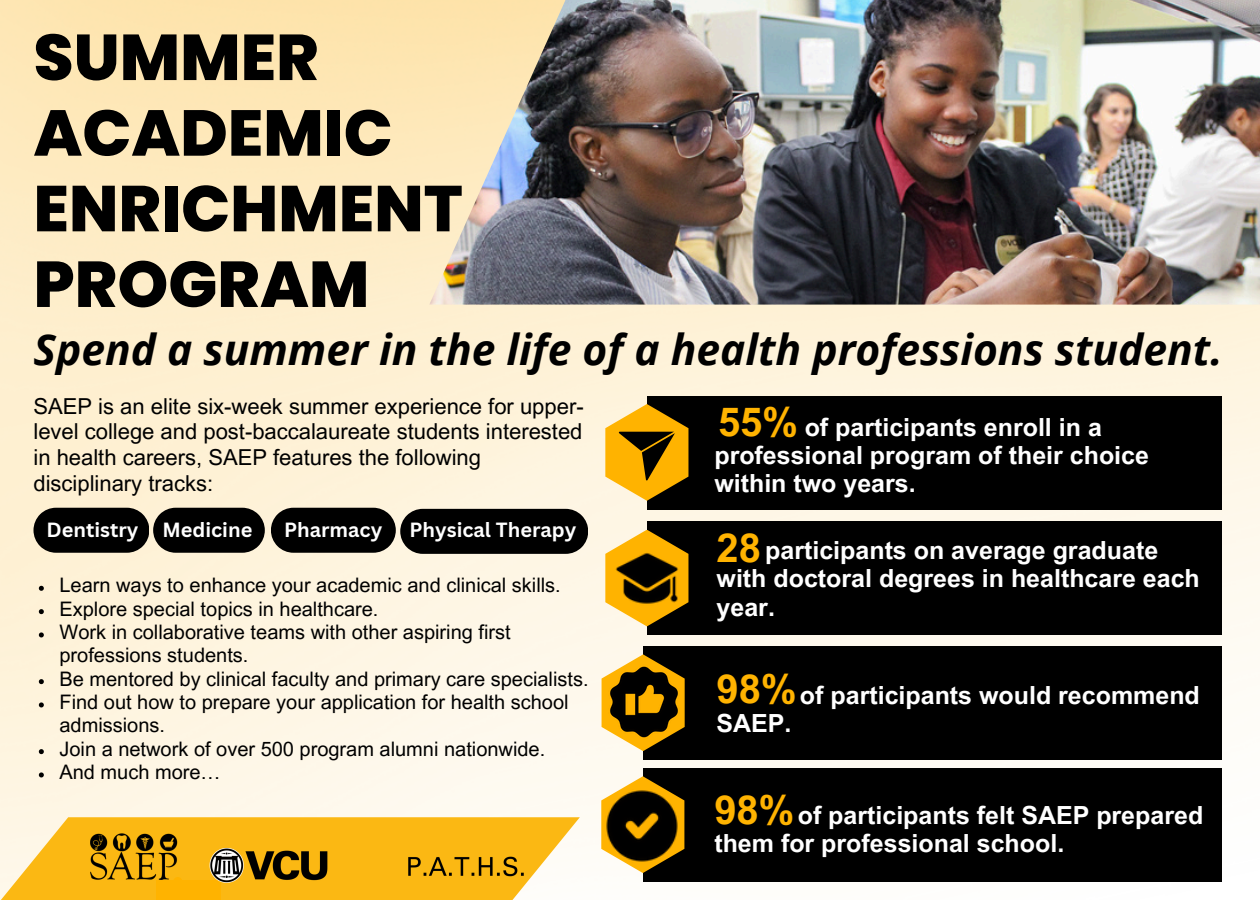
<style>
.page{position:relative;width:1260px;height:900px;background:#fff}
.page>*{position:absolute;margin:0;border:0;box-sizing:border-box;transform-origin:0 0}
.t1{font:800 64.75px/75.8px "Poppins";color:#000}
.t2{font:italic 700 42.5px "Open Sans";color:#000}
.t3{font:700 40px "Arial MT Pro";color:#ffb300}
.t4{font:700 25px/28px "Arial MT Pro";color:#fff}
.t5{font:22px/25.8px "Arial MT Pro";color:#000}
.t6{font:20px/23.2px "Arial MT Pro";color:#000}
.t7{font:700 20px "Canva Sans";color:#fff}
</style>
<div class="page">
<img style="left:0;top:0;width:1260px;height:882px">
<img style="left:429px;top:0;width:831px;height:305px">
<div style="left:647px;top:397px;width:574px;height:113px;background:#000"></div>
<div style="left:647px;top:521px;width:574px;height:114px;background:#000"></div>
<div style="left:643px;top:646px;width:578px;height:113px;background:#000"></div>
<svg style="left:605px;top:530px;width:83px;height:96px"></svg>
<div style="left:643px;top:768px;width:578px;height:113px;background:#000"></div>
<svg style="left:602px;top:654px;width:83px;height:97px"></svg>
<svg style="left:0;top:817px;width:580px;height:83px;background:#fbc94c"></svg>
<svg style="left:605px;top:404px;width:83px;height:97px"></svg>
<svg style="left:601px;top:776px;width:83px;height:97px"></svg>
<img style="left:612px;top:543px;width:69px;height:70px">
<img style="left:605px;top:663px;width:79px;height:79px">
<img style="left:606px;top:790px;width:73px;height:73px">
<img style="left:90px;top:833px;width:88px;height:47px">
<svg style="left:33px;top:508px;width:232px;height:45px;background:#1b1916"></svg>
<svg style="left:271px;top:508px;width:317px;height:46px;background:#181715"></svg>
<div style="left:173px;top:877px;width:9px;height:9px;background:#ffb300;border-radius:50%"></div>
<div style="left:156px;top:880px;width:65px;height:20px;background:#ffb300"></div>
<img style="left:203px;top:829px;width:328px;height:65px">
<svg style="left:39px;top:586px;width:5px;height:5px"></svg>
<svg style="left:39px;top:609px;width:5px;height:5px"></svg>
<svg style="left:39px;top:632px;width:5px;height:5px"></svg>
<svg style="left:39px;top:679px;width:5px;height:5px"></svg>
<svg style="left:39px;top:702px;width:5px;height:5px"></svg>
<svg style="left:39px;top:749px;width:5px;height:5px"></svg>
<svg style="left:39px;top:772px;width:5px;height:5px"></svg>
<p class="t1" style="left:33px;top:20px;width:431px">SUMMER<br>ACADEMIC<br>ENRICHMENT<br>PROGRAM</p>
<p class="t2" style="left:33px;top:320px;width:1191px">Spend a summer in the life of a health professions student.</p>
<p class="t5" style="left:33px;top:396px;width:552px">SAEP is an elite six-week summer experience for upper&shy;level college and post-baccalaureate students interested in health careers, SAEP features the following disciplinary tracks:</p>
<p class="t7" style="left:47px;top:515px;width:93px">Dentistry</p>
<p class="t7" style="left:162px;top:516px;width:91px">Medicine</p>
<p class="t7" style="left:284px;top:516px;width:100px">Pharmacy</p>
<h2 class="t7" style="left:410px;top:516px;width:168px">Physical Therapy</h2>
<h1 class="t6" style="left:60px;top:576px;width:503px">Learn ways to enhance your academic and clinical skills.</h1>
<h2 class="t6" style="left:60px;top:600px;width:321px">Explore special topics in healthcare.</h2>
<p class="t6" style="left:60px;top:623px;width:453px">Work in collaborative teams with other aspiring first professions students.</p>
<h4 class="t6" style="left:60px;top:670px;width:531px">Be mentored by clinical faculty and primary care specialists.</h4>
<h4 class="t6" style="left:60px;top:693px;width:511px">Find out how to prepare your application for health school admissions.</h4>
<h4 class="t6" style="left:60px;top:740px;width:487px">Join a network of over 500 program alumni nationwide.</h4>
<h4 class="t6" style="left:60px;top:763px;width:163px">And much more…</h4>
<h3 class="t3" style="left:718px;top:407px;width:82px">55%</h3>
<p class="t4" style="left:714px;top:416px;width:436px;text-indent:90px">of participants enroll in a professional program of their choice within two years.</p>
<p class="t3" style="left:717px;top:533px;width:46px">28</p>
<p class="t4" style="left:717px;top:540px;width:485px;text-indent:49px">participants on average graduate with doctoral degrees in healthcare each year.</p>
<p class="t3" style="left:717px;top:674px;width:82px">98%</p>
<p class="t4" style="left:800px;top:684px;width:401px">of participants would recommend</p>
<p class="t4" style="left:717px;top:712px;width:76px">SAEP.</p>
<h3 class="t3" style="left:714px;top:795px;width:82px">98%</h3>
<p class="t4" style="left:714px;top:804px;width:490px;text-indent:83px">of participants felt SAEP prepared them for professional school.</p>
</div>
